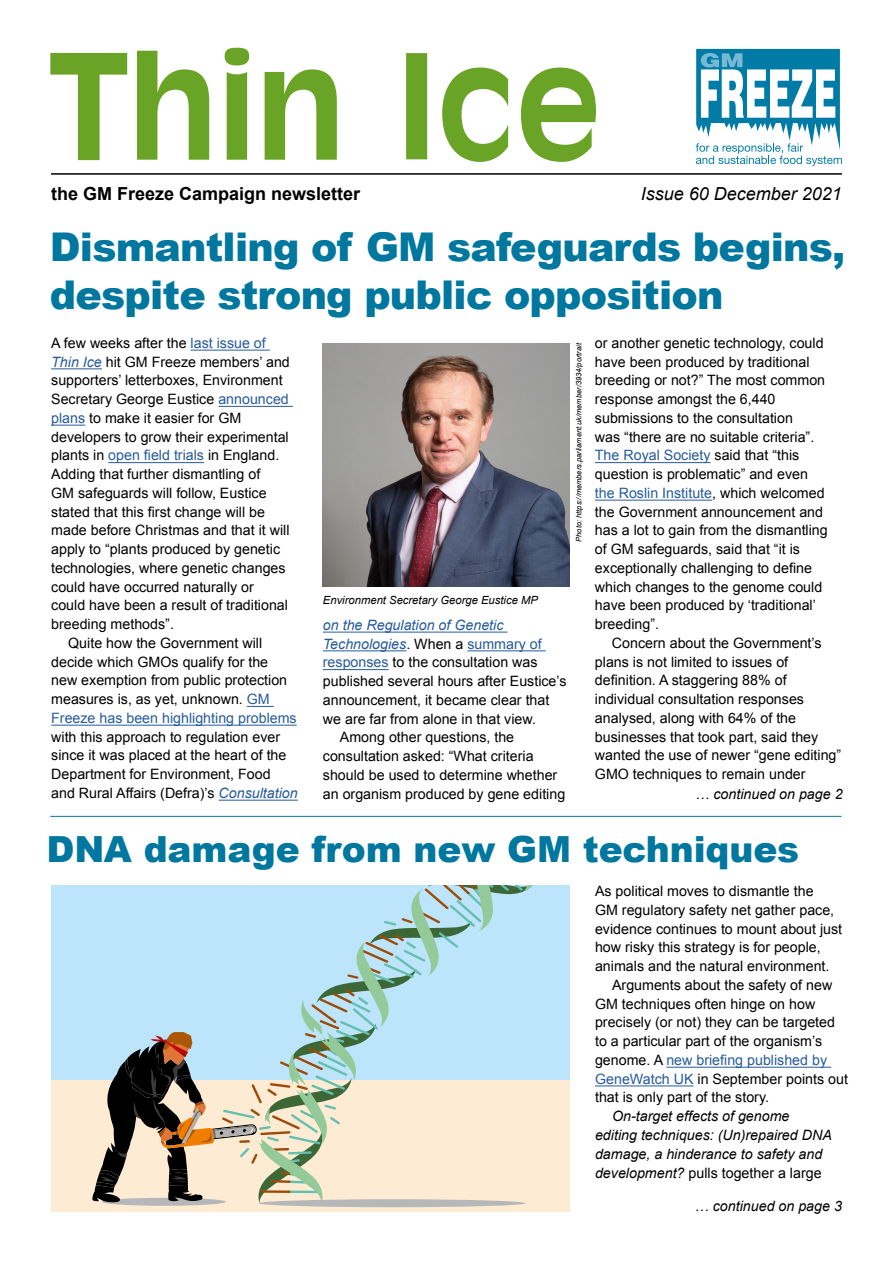
<style>
.page{position:relative;width:893px;height:1263px;background:#fff}
.page>*{position:absolute;margin:0;border:0;box-sizing:border-box;transform-origin:0 0}
.t1{font:900 39.6px/47.5px "Arial";letter-spacing:-.02em;color:#00779f}
.t2{font:900 36px "Arial";letter-spacing:-.005em;color:#00779f}
.t3{font:700 18px "Arial";color:#000}
.t4{font:italic 18px "Arial";color:#000}
.t5{font:14.25px/18.8px "Arial";color:#000}
.t6{font:italic 14.25px/18.8px "Arial";color:#000}
.t7{font:14.25px "Arial";color:#275b9b}
.t8{font:italic 14.25px "Arial";color:#275b9b}
.t9{font:italic 11.25px "Arial";color:#000}
.t10{font:italic 7.5px "Arial";color:#000}
.s1{color:#275b9b}
.s2{font-style:italic;color:#275b9b}
.s3{font-style:normal;color:#000}
.s4{font-style:normal}
.s5{color:#000}
</style>
<div class="page">
<div style="left:51px;top:1080px;width:519px;height:132px;background:#feebd3"></div>
<div style="left:51px;top:886px;width:519px;height:194px;background:#bce4fa"></div>
<div style="left:259px;top:1199px;width:267px;height:8px;background:#b6b7b9;border-radius:50%"></div>
<div style="left:102px;top:1198px;width:124px;height:8px;background:#b6b7b9;border-radius:50%"></div>
<svg style="left:92px;top:886px;width:440px;height:317px"></svg>
<svg style="left:50px;top:53px;width:77px;height:107px"></svg>
<svg style="left:137px;top:48px;width:200px;height:112px"></svg>
<svg style="left:406px;top:53px;width:190px;height:109px"></svg>
<hr style="left:51px;top:173px;width:791px;height:2px;background:#000">
<hr style="left:50px;top:816px;width:792px;height:1px;background:#00779f">
<svg style="left:696px;top:49px;width:146px;height:117px"></svg>
<hr style="left:191px;top:350px;width:79px;height:1px;background:#275b9b">
<hr style="left:51px;top:369px;width:51px;height:1px;background:#275b9b">
<hr style="left:218px;top:406px;width:75px;height:1px;background:#275b9b">
<hr style="left:51px;top:425px;width:34px;height:1px;background:#275b9b">
<hr style="left:108px;top:462px;width:96px;height:1px;background:#275b9b">
<svg style="left:247px;top:706px;width:27px;height:1px"></svg>
<hr style="left:51px;top:725px;width:246px;height:1px;background:#275b9b">
<hr style="left:219px;top:800px;width:79px;height:1px;background:#275b9b">
<hr style="left:666px;top:1067px;width:165px;height:1px;background:#275b9b">
<hr style="left:595px;top:1086px;width:98px;height:1px;background:#275b9b">
<hr style="left:323px;top:632px;width:184px;height:1px;background:#275b9b">
<hr style="left:323px;top:651px;width:83px;height:1px;background:#275b9b">
<hr style="left:467px;top:651px;width:79px;height:1px;background:#275b9b">
<hr style="left:323px;top:669px;width:66px;height:1px;background:#275b9b">
<hr style="left:595px;top:462px;width:116px;height:1px;background:#275b9b">
<hr style="left:595px;top:500px;width:117px;height:1px;background:#275b9b">
<img style="left:323px;top:343px;width:247px;height:244px">
<p class="t3" style="left:51px;top:182px;width:311px">the GM Freeze Campaign newsletter</p>
<p class="t4" style="left:641px;top:182px;width:203px">Issue 60 December 2021</p>
<h1 class="t1" style="left:50px;top:222px;width:797px">Dismantling of GM safeguards begins, despite strong public opposition</h1>
<p class="t5" style="left:51px;top:334px;width:216px">A few weeks after the <span class="s1">last issue of</span></p>
<p class="t5" style="left:51px;top:352px;width:240px"><span class="s2">Thin Ice</span> hit GM Freeze members’ and</p>
<p class="t5" style="left:51px;top:371px;width:233px">supporters’ letterboxes, Environment</p>
<p class="t5" style="left:51px;top:390px;width:239px">Secretary George Eustice <span class="s1">announced</span></p>
<p class="t5" style="left:51px;top:409px;width:192px"><span class="s1">plans</span> to make it easier for GM</p>
<p class="t5" style="left:51px;top:427px;width:239px">developers to grow their experimental</p>
<p class="t5" style="left:51px;top:446px;width:230px">plants in <span class="s1">open field trials</span> in England.</p>
<p class="t5" style="left:51px;top:465px;width:211px">Adding that further dismantling of</p>
<p class="t5" style="left:51px;top:484px;width:217px">GM safeguards will follow, Eustice</p>
<p class="t5" style="left:51px;top:502px;width:215px">stated that this first change will be</p>
<p class="t5" style="left:51px;top:521px;width:240px">made before Christmas and that it will</p>
<p class="t5" style="left:51px;top:540px;width:230px">apply to “plants produced by genetic</p>
<p class="t5" style="left:51px;top:559px;width:236px">technologies, where genetic changes</p>
<p class="t5" style="left:51px;top:577px;width:204px">could have occurred naturally or</p>
<p class="t5" style="left:51px;top:596px;width:238px">could have been a result of traditional</p>
<p class="t5" style="left:51px;top:615px;width:124px">breeding methods”.</p>
<p class="t5" style="left:68px;top:634px;width:196px">Quite how the Government will</p>
<p class="t5" style="left:51px;top:652px;width:218px">decide which GMOs qualify for the</p>
<p class="t5" style="left:51px;top:671px;width:238px">new exemption from public protection</p>
<p class="t5" style="left:51px;top:690px;width:220px">measures is, as yet, unknown. <span class="s1">GM</span></p>
<p class="t7" style="left:51px;top:709px;width:247px">Freeze has been highlighting problems</p>
<p class="t5" style="left:51px;top:727px;width:248px">with this approach to regulation ever since it was placed at the heart of the Department for Environment, Food and Rural Affairs (Defra)’s <span class="s2">Consultation</span></p>
<p class="t10" style="left:574px;top:542px;width:200px;rotate:-90deg">Photo: https://members.parliament.uk/member/3934/portrait</p>
<p class="t9" style="left:323px;top:593px;width:217px">Environment Secretary George Eustice MP</p>
<p class="t8" style="left:323px;top:616px;width:182px">on the Regulation of Genetic</p>
<p class="t8" style="left:323px;top:634px;width:220px">Technologies<span class="s3">. When a</span> <span class="s4">summary of</span></p>
<p class="t5" style="left:323px;top:653px;width:216px"><span class="s1">responses</span> to the consultation was</p>
<p class="t5" style="left:323px;top:672px;width:245px">published several hours after Eustice’s</p>
<p class="t5" style="left:323px;top:691px;width:228px">announcement, it became clear that</p>
<p class="t5" style="left:323px;top:709px;width:215px">we are far from alone in that view.</p>
<p class="t5" style="left:340px;top:728px;width:176px">Among other questions, the</p>
<p class="t5" style="left:323px;top:747px;width:212px">consultation asked: “What criteria</p>
<p class="t5" style="left:323px;top:766px;width:236px">should be used to determine whether</p>
<p class="t5" style="left:323px;top:784px;width:244px">an organism produced by gene editing</p>
<p class="t5" style="left:595px;top:334px;width:234px">or another genetic technology, could have been produced by traditional breeding or not?” The most common response amongst the 6,440 submissions to the consultation<br>was “there are no suitable criteria”.<br><span class="s1">The Royal Society</span> said that “this question is problematic” and even <span class="s1">the Roslin Institute</span>, which welcomed the Government announcement and has a lot to gain from the dismantling of GM safeguards, said that “it is exceptionally challenging to define which changes to the genome could have been produced by ‘traditional’ breeding”.</p>
<p class="t5" style="left:595px;top:634px;width:248px;text-indent:17px">Concern about the Government’s plans is not limited to issues of definition. A staggering 88% of individual consultation responses analysed, along with 64% of the businesses that took part, said they wanted the use of newer “gene editing” GMO techniques to remain under</p>
<p class="t6" style="left:695px;top:784px;width:149px">… continued on page 2</p>
<h2 class="t2" style="left:46px;top:823px;width:754px">DNA damage from new GM techniques</h2>
<p class="t5" style="left:595px;top:882px;width:220px">As political moves to dismantle the</p>
<p class="t5" style="left:595px;top:901px;width:241px">GM regulatory safety net gather pace,</p>
<p class="t5" style="left:595px;top:919px;width:249px">evidence continues to mount about just</p>
<p class="t5" style="left:595px;top:938px;width:227px">how risky this strategy is for people,</p>
<p class="t5" style="left:595px;top:957px;width:236px">animals and the natural environment.</p>
<p class="t5" style="left:612px;top:976px;width:222px">Arguments about the safety of new</p>
<p class="t5" style="left:595px;top:994px;width:222px">GM techniques often hinge on how</p>
<p class="t5" style="left:595px;top:1013px;width:241px">precisely (or not) they can be targeted</p>
<p class="t5" style="left:595px;top:1032px;width:229px">to a particular part of the organism’s</p>
<p class="t7" style="left:595px;top:1051px;width:234px"><span class="s5">genome. A</span> new briefing published by</p>
<p class="t5" style="left:595px;top:1069px;width:254px"><span class="s1">GeneWatch UK</span> in September points out</p>
<p class="t5" style="left:595px;top:1088px;width:175px">that is only part of the story.</p>
<p class="t6" style="left:595px;top:1107px;width:238px;text-indent:17px">On-target effects of genome editing techniques: (Un)repaired DNA damage, a hinderance to safety and development? <span class="s4">pulls together a large</span></p>
<p class="t6" style="left:695px;top:1197px;width:149px">… continued on page 3</p>
</div>
